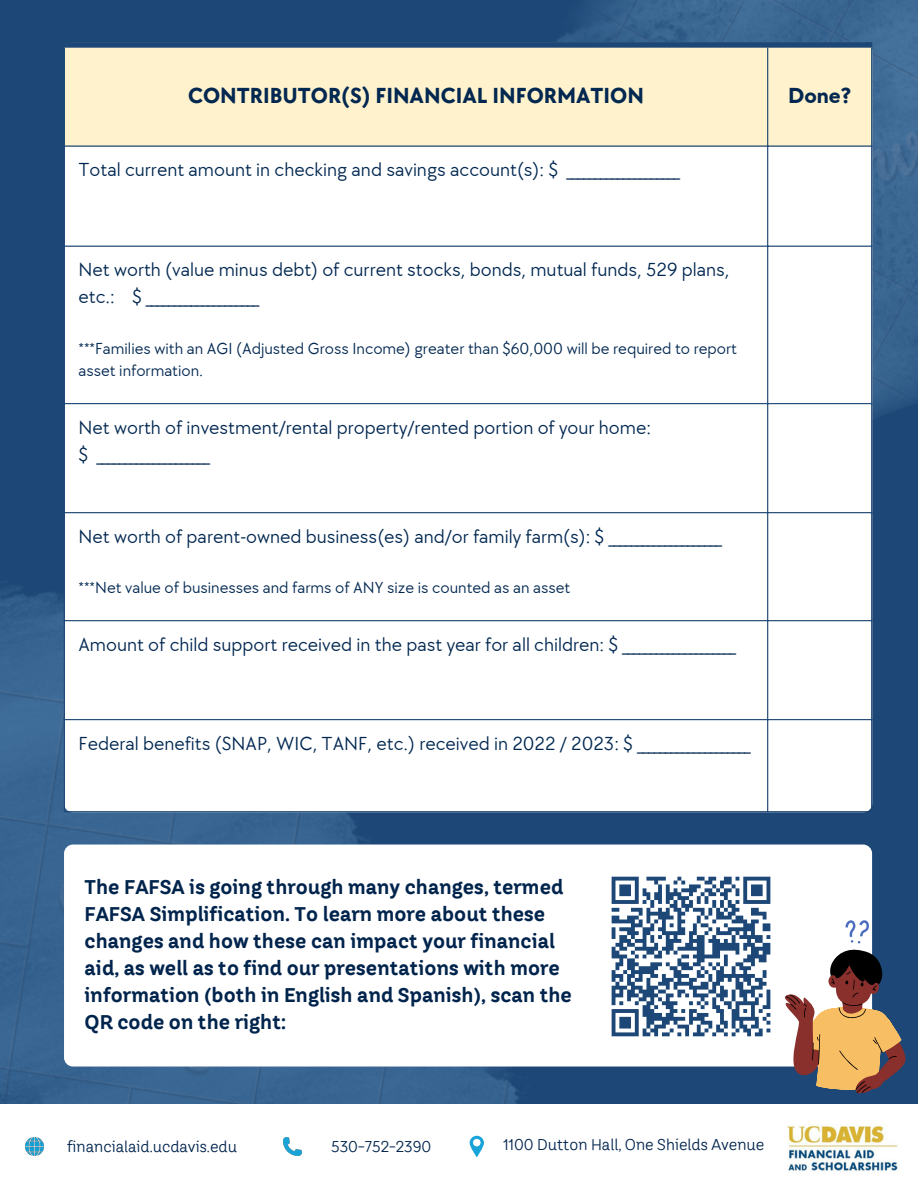
<style>
.page{position:relative;width:918px;height:1188px;background:#1d4776}
.page>*{position:absolute;margin:0;border:0;box-sizing:border-box;transform-origin:0 0}
.t1{font:700 22.5px "TT Chocolates";color:#022851}
.t2{font:700 19.8px/27px "TT Hazelnuts";color:#01244d}
.t3{font:19.5px/27px "TT Chocolates";color:#022851}
.t4{font:16.5px/22.5px "TT Chocolates";color:#022851}
.t5{font:15.6px "TT Hazelnuts";color:#01244d}
</style>
<div class="page">
<img style="left:0;top:512px;width:633px;height:593px">
<div style="left:0;top:1105px;width:918px;height:83px;background:#fff"></div>
<img style="left:284px;top:1137px;width:18px;height:18px">
<img style="left:26px;top:1137px;width:18px;height:18px">
<img style="left:557px;top:0;width:361px;height:513px">
<div style="left:64px;top:42px;width:808px;height:770px;background:#fff;border-radius:9px"></div>
<svg style="left:470px;top:1136px;width:14px;height:21px"></svg>
<img style="left:788px;top:1125px;width:110px;height:46px">
<div style="left:65px;top:48px;width:806px;height:98px;background:#fff2cc"></div>
<hr style="left:64px;top:48px;width:1px;height:763px;background:#1d4776">
<hr style="left:767px;top:48px;width:1px;height:763px;background:#1d4776">
<hr style="left:871px;top:48px;width:1px;height:763px;background:#1d4776">
<hr style="left:64px;top:146px;width:808px;height:1px;background:#1d4776">
<hr style="left:64px;top:246px;width:808px;height:1px;background:#1d4776">
<hr style="left:64px;top:403px;width:808px;height:1px;background:#1d4776">
<hr style="left:64px;top:512px;width:808px;height:1px;background:#1d4776">
<hr style="left:64px;top:620px;width:808px;height:1px;background:#1d4776">
<hr style="left:64px;top:719px;width:808px;height:1px;background:#1d4776">
<hr style="left:64px;top:811px;width:808px;height:1px;background:#1d4776">
<div style="left:64px;top:42px;width:808px;height:6px;background:#1d4776"></div>
<div style="left:64px;top:845px;width:808px;height:222px;background:#fff;border-radius:9px"></div>
<img style="left:611px;top:876px;width:160px;height:161px">
<svg style="left:782px;top:920px;width:124px;height:173px"></svg>
<p class="t1" style="left:188px;top:83px;width:457px">CONTRIBUTOR(S) FINANCIAL INFORMATION</p>
<p class="t1" style="left:788px;top:83px;width:65px">Done?</p>
<p class="t3" style="left:78px;top:157px;width:603px">Total current amount in checking and savings account(s): $ ____________________</p>
<p class="t3" style="left:78px;top:257px;width:653px">Net worth (value minus debt) of current stocks, bonds, mutual funds, 529 plans, etc.: $ ____________________</p>
<p class="t4" style="left:78px;top:338px;width:660px">***Families with an AGI (Adjusted Gross Income) greater than $60,000 will be required to report asset information.</p>
<p class="t3" style="left:78px;top:414px;width:574px">Net worth of investment/rental property/rented portion of your home:</p>
<p class="t3" style="left:78px;top:441px;width:133px">$ ____________________</p>
<p class="t3" style="left:78px;top:523px;width:645px">Net worth of parent-owned business(es) and/or family farm(s): $ ____________________</p>
<h1 class="t4" style="left:78px;top:577px;width:493px">***Net value of businesses and farms of ANY size is counted as an asset</h1>
<p class="t3" style="left:78px;top:631px;width:659px">Amount of child support received in the past year for all children: $ ____________________</p>
<p class="t3" style="left:78px;top:730px;width:673px">Federal benefits (SNAP, WIC, TANF, etc.) received in 2022 / 2023: $ ____________________</p>
<p class="t2" style="left:85px;top:873px;width:489px">The FAFSA is going through many changes, termed FAFSA Simplification. To learn more about these changes and how these can impact your financial aid, as well as to find our presentations with more information (both in English and Spanish), scan the QR code on the right:</p>
<p class="t5" style="left:67px;top:1137px;width:171px">financialaid.ucdavis.edu</p>
<p class="t5" style="left:331px;top:1137px;width:102px">530-752-2390</p>
<p class="t5" style="left:503px;top:1135px;width:263px">1100 Dutton Hall, One Shields Avenue</p>
</div>
